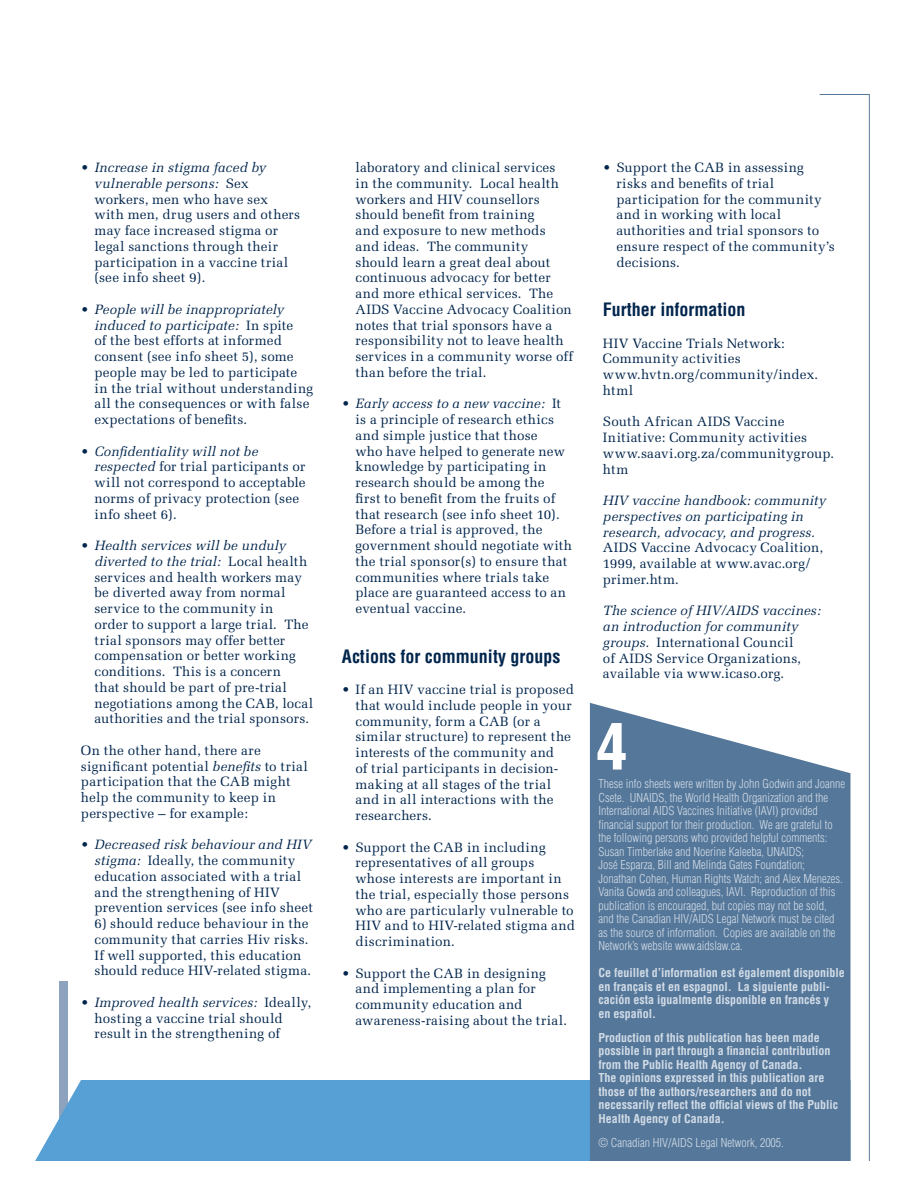
<style>
.page{position:relative;width:918px;height:1188px;background:#fff}
.page>*{position:absolute;margin:0;border:0;box-sizing:border-box;transform-origin:0 0}
.t1{font:700 condensed 63px "Helvetica";color:#fff}
.t2{font:700 condensed 18px "Helvetica";color:#00254c}
.t3{font:13.5px/15.8px "Melior";letter-spacing:.015em;color:#00254c}
.t4{font:italic 13.5px/15.8px "Melior";letter-spacing:.015em;color:#00254c}
.t5{font:300 condensed 12px/13.5px "Helvetica";color:#d2dce7}
.t6{font:700 condensed 12px/13.5px "Helvetica";color:#d2dce7}
.s1{font-style:italic}
.s2{font-style:normal}
</style>
<div class="page">
<div style="left:59px;top:981px;width:9px;height:177px;background:#8ca2bd"></div>
<svg style="left:819px;top:94px;width:51px;height:1067px"></svg>
<div style="left:35px;top:1080px;width:555px;height:81px;background:#56a0d5"></div>
<svg style="left:590px;top:703px;width:260px;height:458px;background:#6181a1"></svg>
<p class="t3" style="left:94px;top:160px;width:207px;text-indent:-14px">• <span class="s1">Increase in stigma faced by vulnerable persons:</span> Sex workers, men who have sex with men, drug users and others may face increased stigma or legal sanctions through their participation in a vaccine trial (see info sheet 9).</p>
<p class="t3" style="left:94px;top:301px;width:220px;text-indent:-14px">• <span class="s1">People will be inappropriately induced to participate:</span> In spite<br>of the best efforts at informed consent (see info sheet 5), some people may be led to participate in the trial without understanding all the consequences or with false expectations of benefits.</p>
<p class="t3" style="left:94px;top:443px;width:213px;text-indent:-14px">• <span class="s1">Confidentiality will not be respected</span> for trial participants or will not correspond to acceptable norms of privacy protection (see info sheet 6).</p>
<p class="t3" style="left:94px;top:538px;width:220px;text-indent:-14px">• <span class="s1">Health services will be unduly diverted to the trial:</span> Local health services and health workers may be diverted away from normal service to the community in<br>order to support a large trial. The trial sponsors may offer better compensation or better working conditions. This is a concern<br>that should be part of pre-trial negotiations among the CAB, local authorities and the trial sponsors.</p>
<p class="t3" style="left:81px;top:742px;width:228px">On the other hand, there are significant potential <span class="s1">benefits</span> to trial participation that the CAB might help the community to keep in perspective – for example:</p>
<p class="t3" style="left:94px;top:837px;width:220px;text-indent:-14px">• <span class="s1">Decreased risk behaviour and HIV stigma:</span> Ideally, the community education associated with a trial and the strengthening of HIV prevention services (see info sheet</p>
<p class="t3" style="left:94px;top:916px;width:218px">6) should reduce behaviour in the community that carries Hiv risks.<br>If well supported, this education should reduce HIV-related stigma.</p>
<p class="t3" style="left:94px;top:994px;width:218px;text-indent:-14px">• <span class="s1">Improved health services:</span> Ideally, hosting a vaccine trial should result in the strengthening of</p>
<p class="t3" style="left:355px;top:160px;width:219px">laboratory and clinical services<br>in the community. Local health workers and HIV counsellors should benefit from training<br>and exposure to new methods<br>and ideas. The community should learn a great deal about continuous advocacy for better and more ethical services. The<br>AIDS Vaccine Advocacy Coalition notes that trial sponsors have a responsibility not to leave health services in a community worse off than before the trial.</p>
<p class="t3" style="left:355px;top:396px;width:218px;text-indent:-14px">• <span class="s1">Early access to a new vaccine:</span> It is a principle of research ethics and simple justice that those<br>who have helped to generate new knowledge by participating in research should be among the first to benefit from the fruits of that research (see info sheet 10).<br>Before a trial is approved, the government should negotiate with the trial sponsor(s) to ensure that communities where trials take place are guaranteed access to an eventual vaccine.</p>
<p class="t2" style="left:342px;top:645px;width:220px">Actions for community groups</p>
<p class="t3" style="left:355px;top:682px;width:220px;text-indent:-14px">• If an HIV vaccine trial is proposed that would include people in your community, form a CAB (or a similar structure) to represent the interests of the community and<br>of trial participants in decision&shy;making at all stages of the trial and in all interactions with the researchers.</p>
<p class="t3" style="left:355px;top:839px;width:221px;text-indent:-14px">• Support the CAB in including representatives of all groups whose interests are important in the trial, especially those persons who are particularly vulnerable to<br>HIV and to HIV-related stigma and discrimination.</p>
<p class="t3" style="left:355px;top:965px;width:213px;text-indent:-14px">• Support the CAB in designing and implementing a plan for community education and awareness-raising about the trial.</p>
<p class="t3" style="left:616px;top:160px;width:220px;text-indent:-14px">• Support the CAB in assessing risks and benefits of trial participation for the community and in working with local authorities and trial sponsors to ensure respect of the community’s decisions.</p>
<p class="t2" style="left:603px;top:298px;width:144px">Further information</p>
<p class="t3" style="left:603px;top:335px;width:217px">HIV Vaccine Trials Network:<br>Community activities www.hvtn.org/community/index. html</p>
<p class="t3" style="left:603px;top:414px;width:233px">South African AIDS Vaccine<br>Initiative: Community activities www.saavi.org.za/communitygroup. htm</p>
<p class="t4" style="left:603px;top:493px;width:224px">HIV vaccine handbook: community perspectives on participating in research, advocacy, and progress.<br><span class="s2">AIDS Vaccine Advocacy Coalition,<br>1999, available at www.avac.org/ primer.htm.</span></p>
<p class="t3" style="left:603px;top:603px;width:219px"><span class="s1">The science of HIV/AIDS vaccines: an introduction for community groups.</span> International Council<br>of AIDS Service Organizations, available via www.icaso.org.</p>
<p class="t1" style="left:596px;top:707px;width:33px">4</p>
<p class="t5" style="left:598px;top:777px;width:248px">These info sheets were written by John Godwin and Joanne Csete. UNAIDS, the World Health Organization and the International AIDS Vaccines Initiative (IAVI) provided financial support for their production. We are grateful to the following persons who provided helpful comments:<br>Susan Timberlake and Noerine Kaleeba, UNAIDS;<br>José Esparza, Bill and Melinda Gates Foundation; Jonathan Cohen, Human Rights Watch; and Alex Menezes.<br>Vanita Gowda and colleagues, IAVI. Reproduction of this publication is encouraged, but copies may not be sold, and the Canadian HIV/AIDS Legal Network must be cited as the source of information. Copies are available on the Network’s website www.aidslaw.ca.</p>
<p class="t6" style="left:598px;top:966px;width:248px">Ce feuillet d’information est également disponible en français et en espagnol. La siguiente publi&shy;cación esta igualmente disponible en francés y<br>en español.</p>
<p class="t6" style="left:598px;top:1030px;width:241px">Production of this publication has been made possible in part through a financial contribution from the Public Health Agency of Canada.<br>The opinions expressed in this publication are those of the authors/researchers and do not necessarily reflect the official views of the Public Health Agency of Canada.</p>
<p class="t5" style="left:598px;top:1135px;width:187px">© Canadian HIV/AIDS Legal Network, 2005.</p>
</div>
